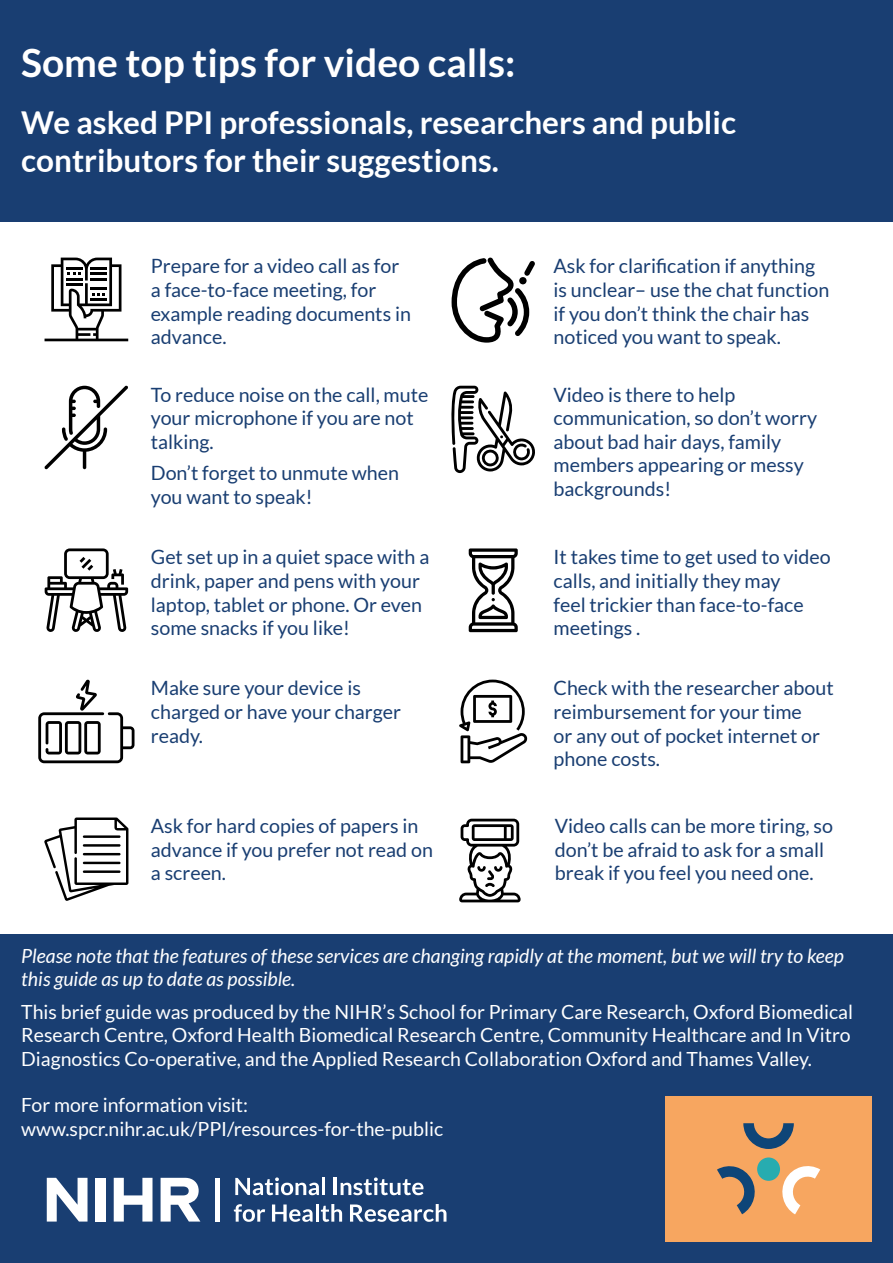
<style>
.page{position:relative;width:893px;height:1263px;background:#fff}
.page>*{position:absolute;margin:0;border:0;box-sizing:border-box;transform-origin:0 0}
.t1{font:700 39px "Lato";color:#fff}
.t2{font:700 31.5px/37.8px "Lato";color:#fff}
.t3{font:19.65px/23.7px "Lato";color:#193e72}
.t4{font:19.5px/23.4px "Lato";color:#fff;text-align:justify}
.t5{font:italic 19.5px/23.4px "Lato";color:#fff}
</style>
<div class="page">
<svg style="left:45px;top:386px;width:83px;height:83px"></svg>
<svg style="left:38px;top:680px;width:97px;height:83px"></svg>
<svg style="left:44px;top:817px;width:84px;height:84px"></svg>
<hr style="left:83px;top:835px;width:38px;height:3px;background:#000">
<hr style="left:83px;top:844px;width:38px;height:3px;background:#000">
<hr style="left:83px;top:853px;width:38px;height:2px;background:#000">
<hr style="left:83px;top:862px;width:38px;height:2px;background:#000">
<hr style="left:83px;top:870px;width:38px;height:3px;background:#000">
<svg style="left:459px;top:680px;width:68px;height:83px"></svg>
<svg style="left:452px;top:258px;width:83px;height:85px"></svg>
<svg style="left:451px;top:386px;width:84px;height:87px"></svg>
<svg style="left:469px;top:548px;width:49px;height:84px"></svg>
<svg style="left:45px;top:258px;width:83px;height:83px"></svg>
<hr style="left:66px;top:267px;width:16px;height:3px;background:#000">
<hr style="left:66px;top:278px;width:16px;height:3px;background:#000">
<hr style="left:66px;top:283px;width:16px;height:3px;background:#000">
<svg style="left:45px;top:548px;width:83px;height:84px"></svg>
<div style="left:0;top:0;width:893px;height:221px;background:#193e72"></div>
<div style="left:0;top:934px;width:893px;height:329px;background:#193e72"></div>
<svg style="left:459px;top:819px;width:62px;height:83px"></svg>
<svg style="left:235px;top:1177px;width:84px;height:18px"></svg>
<hr style="left:322px;top:1177px;width:3px;height:18px;background:#fff">
<hr style="left:334px;top:1178px;width:3px;height:17px;background:#fff">
<svg style="left:341px;top:1177px;width:82px;height:18px"></svg>
<svg style="left:234px;top:1204px;width:31px;height:18px"></svg>
<svg style="left:272px;top:1204px;width:41px;height:18px"></svg>
<hr style="left:316px;top:1204px;width:3px;height:17px;background:#fff">
<svg style="left:321px;top:1204px;width:21px;height:18px"></svg>
<svg style="left:350px;top:1204px;width:96px;height:18px"></svg>
<svg style="left:47px;top:1178px;width:41px;height:43px"></svg>
<div style="left:96px;top:1178px;width:10px;height:43px;background:#fff"></div>
<svg style="left:114px;top:1178px;width:38px;height:43px"></svg>
<svg style="left:161px;top:1178px;width:39px;height:43px"></svg>
<hr style="left:215px;top:1178px;width:4px;height:43px;background:#fff">
<div style="left:665px;top:1096px;width:207px;height:146px;background:#f7a660"></div>
<div style="left:757px;top:1157px;width:23px;height:24px;background:#27acb0;border-radius:50%"></div>
<svg style="left:743px;top:1123px;width:51px;height:26px"></svg>
<svg style="left:779px;top:1165px;width:41px;height:49px"></svg>
<svg style="left:717px;top:1165px;width:41px;height:49px"></svg>
<p class="t1" style="left:21px;top:41px;width:496px">Some top tips for video calls:</p>
<p class="t2" style="left:21px;top:103px;width:716px">We asked PPI professionals, researchers and public contributors for their suggestions.</p>
<p class="t3" style="left:151px;top:254px;width:262px">Prepare for a video call as for a face-to-face meeting, for example reading documents in advance.</p>
<p class="t3" style="left:151px;top:382px;width:279px">To reduce noise on the call, mute your microphone if you are not talking.</p>
<p class="t3" style="left:151px;top:461px;width:250px">Don’t forget to unmute when you want to speak!</p>
<p class="t3" style="left:151px;top:545px;width:280px">Get set up in a quiet space with a drink, paper and pens with your laptop, tablet or phone. Or even some snacks if you like!</p>
<p class="t3" style="left:151px;top:676px;width:252px">Make sure your device is charged or have your charger ready.</p>
<p class="t3" style="left:151px;top:814px;width:284px">Ask for hard copies of papers in advance if you prefer not read on a screen.</p>
<p class="t3" style="left:553px;top:254px;width:277px">Ask for clarification if anything is unclear– use the chat function if you don’t think the chair has noticed you want to speak.</p>
<p class="t3" style="left:553px;top:382px;width:265px">Video is there to help communication, so don’t worry about bad hair days, family members appearing or messy backgrounds!</p>
<p class="t3" style="left:553px;top:545px;width:279px">It takes time to get used to video calls, and initially they may<br>feel trickier than face-to-face meetings .</p>
<p class="t3" style="left:553px;top:676px;width:282px">Check with the researcher about reimbursement for your time<br>or any out of pocket internet or phone costs.</p>
<p class="t3" style="left:555px;top:814px;width:280px">Video calls can be more tiring, so don’t be afraid to ask for a small break if you feel you need one.</p>
<p class="t5" style="left:21px;top:945px;width:824px">Please note that the features of these services are changing rapidly at the moment, but we will try to keep this guide as up to date as possible.</p>
<p class="t4" style="left:21px;top:1000px;width:833px">This brief guide was produced by the NIHR’s School for Primary Care Research, Oxford Biomedical Research Centre, Oxford Health Biomedical Research Centre, Community Healthcare and In Vitro Diagnostics Co-operative, and the Applied Research Collaboration Oxford and Thames Valley.</p>
<p class="t4" style="left:21px;top:1093px;width:228px">For more information visit:</p>
<p class="t4" style="left:21px;top:1117px;width:423px">www.spcr.nihr.ac.uk/PPI/resources-for-the-public</p>
</div>
